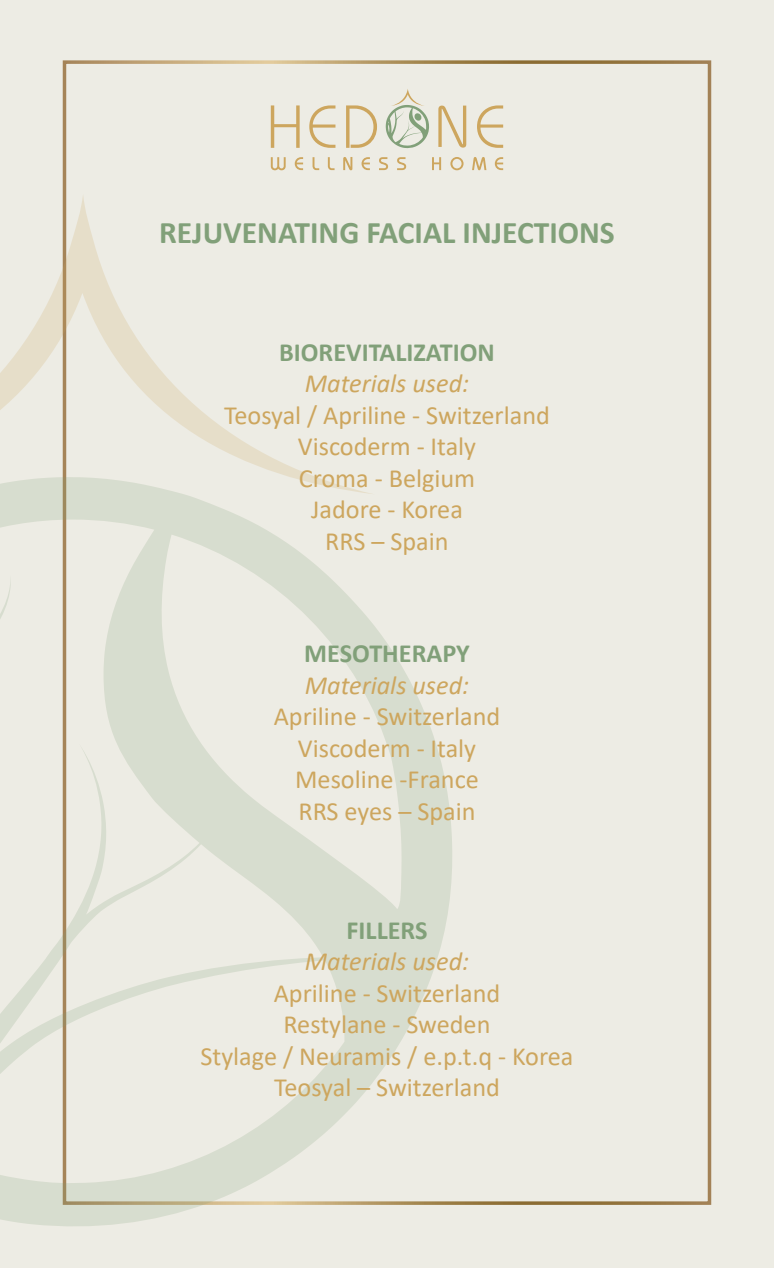
<style>
.page{position:relative;width:774px;height:1270px;background:#fff}
.page>*{position:absolute;margin:0;border:0;box-sizing:border-box;transform-origin:0 0}
.t1{font:700 31.5px "Calibri";color:#81a079}
.t2{font:26.25px/31.5px "Calibri";color:#cda65e;text-align:center}
.t3{font:italic 26.25px "Calibri";color:#cda65e}
.t4{font:700 26.25px "Calibri";color:#81a079}
</style>
<div class="page">
<div style="left:0;top:0;width:774px;height:1268px;background:#edece4"></div>
<svg style="left:0;top:494px;width:452px;height:732px"></svg>
<svg style="left:0;top:194px;width:371px;height:300px"></svg>
<svg style="left:477px;top:105px;width:26px;height:43px"></svg>
<svg style="left:438px;top:106px;width:28px;height:42px"></svg>
<svg style="left:346px;top:105px;width:31px;height:43px"></svg>
<svg style="left:309px;top:105px;width:26px;height:43px"></svg>
<svg style="left:271px;top:105px;width:29px;height:43px"></svg>
<svg style="left:271px;top:157px;width:232px;height:13px"></svg>
<svg style="left:386px;top:89px;width:43px;height:59px"></svg>
<p class="t1" style="left:159px;top:210px;width:457px">REJUVENATING FACIAL INJECTIONS</p>
<p class="t4" style="left:279px;top:333px;width:217px">BIOREVITALIZATION</p>
<p class="t3" style="left:305px;top:365px;width:166px">Materials used:</p>
<p class="t2" style="left:224px;top:399px;width:327px">Teosyal / Apriline - Switzerland<br>Viscoderm - Italy<br>Croma - Belgium<br>Jadore - Korea<br>RRS – Spain</p>
<p class="t4" style="left:304px;top:635px;width:167px">MESOTHERAPY</p>
<p class="t3" style="left:305px;top:667px;width:166px">Materials used:</p>
<p class="t2" style="left:274px;top:700px;width:228px">Apriline - Switzerland<br>Viscoderm - Italy<br>Mesoline -France<br>RRS eyes – Spain</p>
<p class="t4" style="left:346px;top:912px;width:82px">FILLERS</p>
<p class="t3" style="left:305px;top:943px;width:166px">Materials used:</p>
<p class="t2" style="left:201px;top:977px;width:374px">Apriline - Switzerland<br>Restylane - Sweden<br>Stylage / Neuramis / e.p.t.q - Korea<br>Teosyal – Switzerland</p>
</div>
